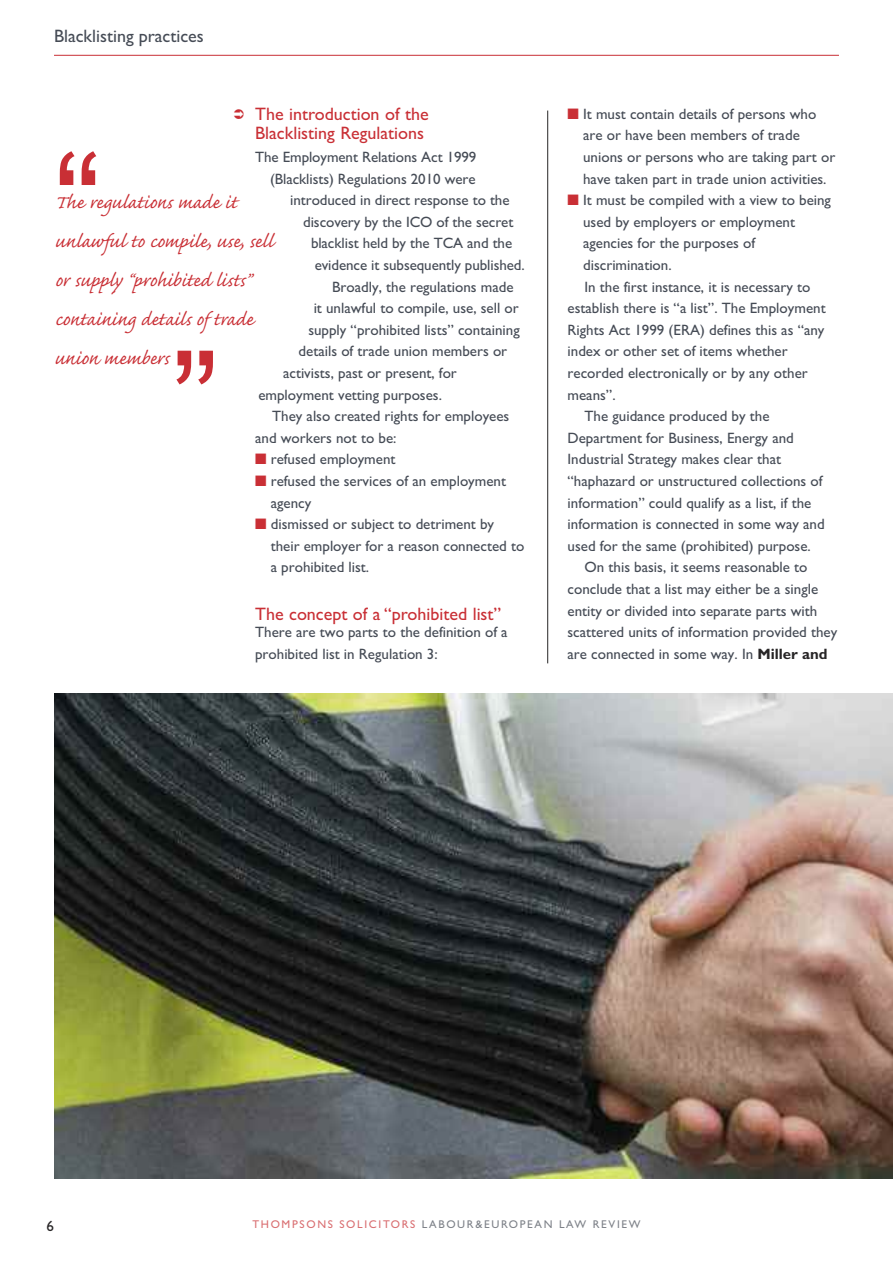
<style>
.page{position:relative;width:893px;height:1263px;background:#fff}
.page>*{position:absolute;margin:0;border:0;box-sizing:border-box;transform-origin:0 0}
.t1{font:144px "Arial";color:#c92f35}
.t2{font:24px/39px "Caflisch Script Pro";color:#c92f35}
.t3{font:18px/19.5px "Gill Sans";color:#c92f35}
.t4{font:18px "Gill Sans";color:#454b55}
.t5{font:15px/21.6px "M Gill Sans";color:#454b55}
.t6{font:15px "Gill Sans";color:#272526}
.t7{font:11.25px "Gill Sans";letter-spacing:.15em;color:#7d8188}
.s1{color:#c92f35}
.s2{font-family:"Gill Sans";font-weight:700;color:#272526}
.s3{color:#d96e71}
</style>
<div class="page">
<hr style="left:54px;top:55px;width:785px;height:1px;background:#c92f35">
<hr style="left:547px;top:111px;width:1px;height:552px;background:#272526">
<img style="left:54px;top:694px;width:839px;height:484px">
<p class="t4" style="left:54px;top:25px;width:151px">Blacklisting practices</p>
<p class="t3" style="left:255px;top:104px;width:175px">The introduction of the<br>Blacklisting Regulations</p>
<p class="t5" style="left:255px;top:148px;width:223px">The Employment Relations Act 1999</p>
<p class="t5" style="left:270px;top:169px;width:207px">(Blacklists) Regulations 2010 were</p>
<p class="t5" style="left:290px;top:191px;width:221px">introduced in direct response to the</p>
<p class="t5" style="left:303px;top:213px;width:212px">discovery by the ICO of the secret</p>
<p class="t5" style="left:311px;top:234px;width:203px">blacklist held by the TCA and the</p>
<p class="t5" style="left:315px;top:256px;width:212px">evidence it subsequently published.</p>
<p class="t5" style="left:332px;top:277px;width:183px">Broadly, the regulations made</p>
<p class="t5" style="left:314px;top:299px;width:207px">it unlawful to compile, use, sell or</p>
<p class="t5" style="left:308px;top:321px;width:213px">supply “prohibited lists” containing</p>
<p class="t5" style="left:299px;top:342px;width:210px">details of trade union members or</p>
<p class="t5" style="left:283px;top:364px;width:175px">activists, past or present, for</p>
<p class="t5" style="left:258px;top:385px;width:185px">employment vetting purposes.</p>
<p class="t5" style="left:272px;top:407px;width:239px">They also created rights for employees</p>
<p class="t5" style="left:255px;top:429px;width:143px">and workers not to be:</p>
<p class="t5" style="left:255px;top:450px;width:142px"><span class="s1">■</span> refused employment</p>
<p class="t5" style="left:271px;top:472px;width:237px;text-indent:-16px"><span class="s1">■</span> refused the services of an employment agency</p>
<p class="t5" style="left:271px;top:515px;width:255px;text-indent:-16px"><span class="s1">■</span> dismissed or subject to detriment by their employer for a reason connected to a prohibited list.</p>
<p class="t3" style="left:255px;top:604px;width:248px">The concept of a “prohibited list”</p>
<p class="t5" style="left:255px;top:623px;width:254px">There are two parts to the definition of a prohibited list in Regulation 3:</p>
<h1 class="t1" style="left:54px;top:122px;width:49px">“</h1>
<h2 class="t2" style="left:54px;top:180px;width:220px">The regulations made it unlawful to compile, use, sell or supply “prohibited lists” containing details of trade union members</h2>
<h1 class="t1" style="left:171px;top:321px;width:49px">”</h1>
<p class="t5" style="left:583px;top:105px;width:254px;text-indent:-16px"><span class="s1">■</span> It must contain details of persons who are or have been members of trade unions or persons who are taking part or have taken part in trade union activities.</p>
<p class="t5" style="left:567px;top:191px;width:265px"><span class="s1">■</span> It must be compiled with a view to being</p>
<p class="t5" style="left:583px;top:213px;width:213px">used by employers or employment</p>
<p class="t5" style="left:583px;top:234px;width:174px">agencies for the purposes of</p>
<p class="t5" style="left:583px;top:256px;width:90px">discrimination.</p>
<p class="t5" style="left:585px;top:277px;width:227px">In the first instance, it is necessary to</p>
<p class="t5" style="left:567px;top:299px;width:260px">establish there is “a list”. The Employment</p>
<p class="t5" style="left:567px;top:321px;width:258px">Rights Act 1999 (ERA) defines this as “any</p>
<p class="t5" style="left:567px;top:342px;width:222px">index or other set of items whether</p>
<p class="t5" style="left:567px;top:364px;width:242px">recorded electronically or by any other</p>
<p class="t5" style="left:567px;top:385px;width:50px">means”.</p>
<p class="t5" style="left:585px;top:407px;width:186px">The guidance produced by the</p>
<p class="t5" style="left:567px;top:429px;width:228px">Department for Business, Energy and</p>
<p class="t5" style="left:567px;top:450px;width:215px">Industrial Strategy makes clear that</p>
<p class="t5" style="left:567px;top:472px;width:256px">“haphazard or unstructured collections of</p>
<p class="t5" style="left:567px;top:493px;width:245px">information” could qualify as a list, if the</p>
<p class="t5" style="left:567px;top:515px;width:259px">information is connected in some way and</p>
<p class="t5" style="left:567px;top:537px;width:245px">used for the same (prohibited) purpose.</p>
<p class="t5" style="left:585px;top:558px;width:224px">On this basis, it seems reasonable to</p>
<p class="t5" style="left:567px;top:580px;width:252px">conclude that a list may either be a single</p>
<p class="t5" style="left:567px;top:601px;width:251px">entity or divided into separate parts with</p>
<p class="t5" style="left:567px;top:623px;width:271px">scattered units of information provided they</p>
<p class="t5" style="left:567px;top:645px;width:261px">are connected in some way. In <span class="s2">Miller and</span></p>
<p class="t6" style="left:46px;top:1217px;width:9px">6</p>
<p class="t7" style="left:252px;top:1217px;width:390px"><span class="s3">THOMPSONS SOLICITORS</span> LABOUR&amp;EUROPEAN LAW REVIEW</p>
</div>
